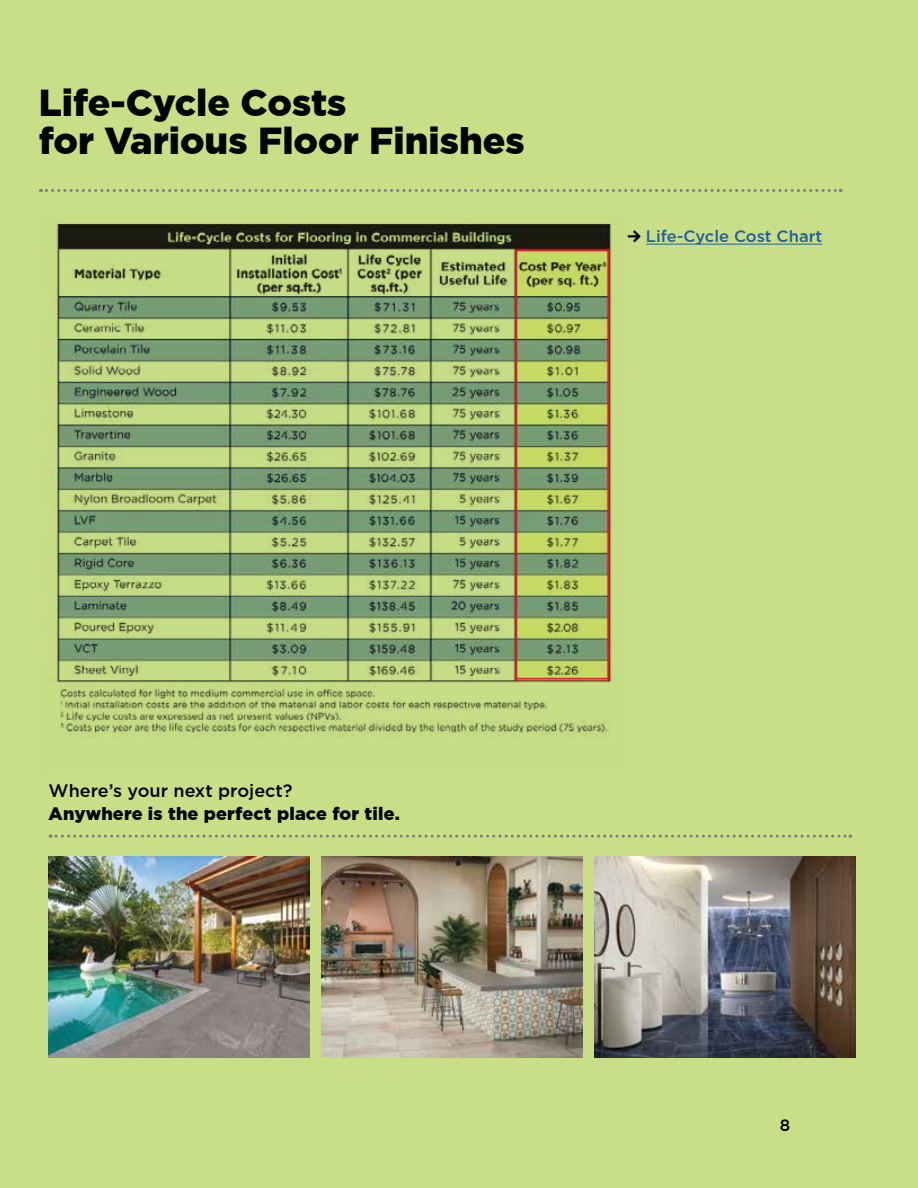
<style>
.page{position:relative;width:918px;height:1188px;background:#c8df88}
.page>*{position:absolute;margin:0;border:0;box-sizing:border-box;transform-origin:0 0}
.t1{font:900 37.5px/37.5px "Gotham Pro";color:#000101}
.t2{font:900 18px "Gotham Pro";letter-spacing:.01em;color:#000}
.t3{font:500 18px "Gotham Pro";color:#000}
.t4{font:500 16.5px "Gotham Pro";color:#215e9e}
.t5{font:500 16.5px "Gotham Pro";color:#000}
.s1{font-family:"Gellix";font-weight:700;font-size:18px;color:#000101}
</style>
<div class="page">
<img style="left:51px;top:223px;width:563px;height:515px">
<img style="left:321px;top:857px;width:261px;height:201px">
<img style="left:49px;top:857px;width:260px;height:201px">
<img style="left:594px;top:857px;width:261px;height:201px">
<div style="left:515px;top:250px;width:94px;height:429px;border:2px solid #df1f2c"></div>
<svg style="left:40px;top:189px;width:801px;height:3px"></svg>
<svg style="left:50px;top:835px;width:801px;height:3px"></svg>
<hr style="left:646px;top:244px;width:176px;height:1px;background:#215e9e">
<p class="t1" style="left:39px;top:83px;width:488px">Life-Cycle Costs<br>for Various Floor Finishes</p>
<p class="t4" style="left:627px;top:227px;width:196px"><span class="s1">→</span> Life-Cycle Cost Chart</p>
<p class="t3" style="left:49px;top:781px;width:246px">Where’s your next project?</p>
<p class="t2" style="left:49px;top:803px;width:353px">Anywhere is the perfect place for tile.</p>
<p class="t5" style="left:780px;top:1116px;width:12px">8</p>
</div>
